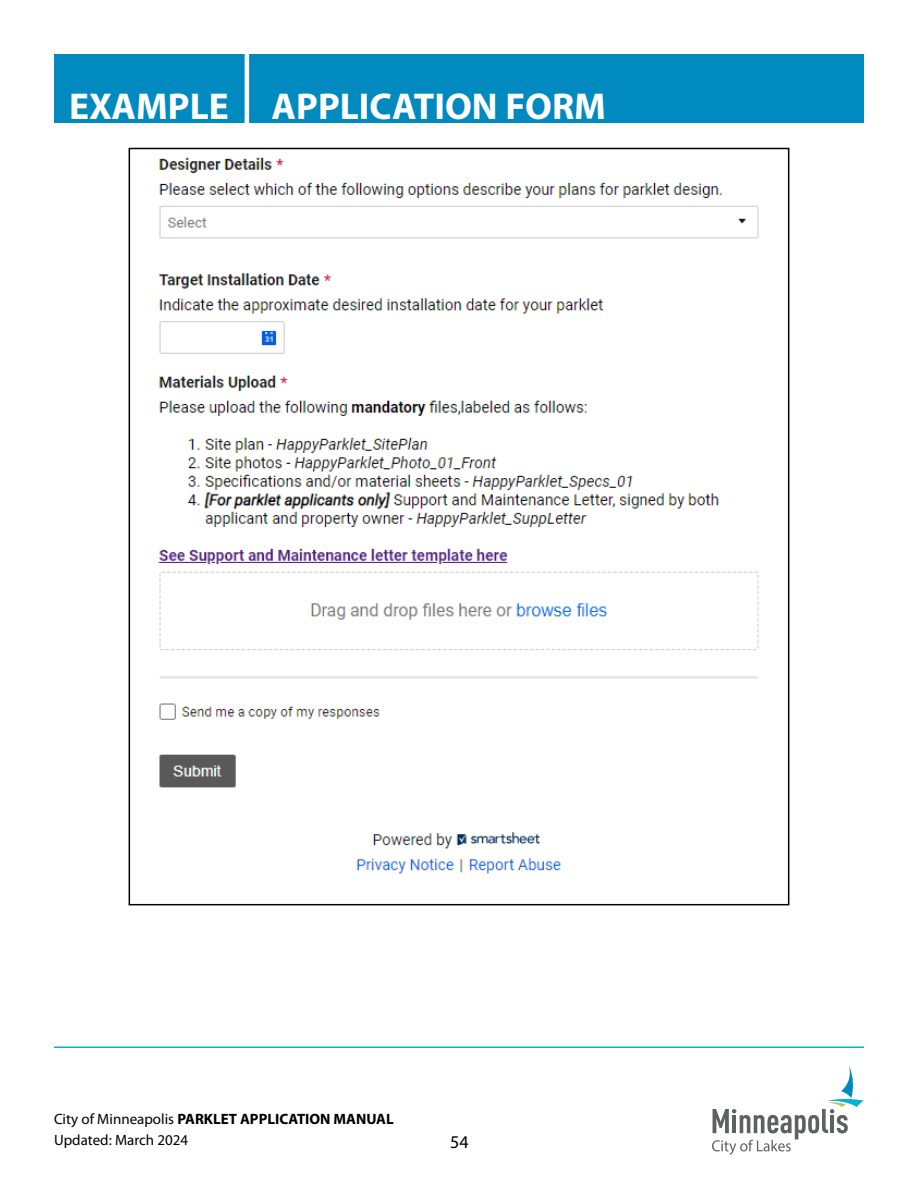
<style>
.page{position:relative;width:918px;height:1188px;background:#fff}
.page>*{position:absolute;margin:0;border:0;box-sizing:border-box;transform-origin:0 0}
.t1{font:700 37.5px "Myriad Pro";color:#fff}
.t2{font:18px "Myriad Pro";color:#000}
.t3{font:15px/21.6px "Myriad Pro";color:#000}
.s1{font-weight:700}
</style>
<div class="page">
<div style="left:54px;top:54px;width:810px;height:68px;background:#008ac0"></div>
<hr style="left:54px;top:1047px;width:810px;height:1px;background:#00b2d5">
<svg style="left:712px;top:1066px;width:152px;height:89px"></svg>
<hr style="left:245px;top:49px;width:4px;height:77px;background:#fff">
<img style="left:158px;top:157px;width:601px;height:717px">
<p class="t1" style="left:69px;top:82px;width:161px">EXAMPLE</p>
<p class="t1" style="left:272px;top:82px;width:336px">APPLICATION FORM</p>
<p class="t3" style="left:54px;top:1108px;width:341px">City of Minneapolis <span class="s1">PARKLET APPLICATION MANUAL<br></span>Updated: March 2024</p>
<p class="t2" style="left:450px;top:1130px;width:20px">54</p>
</div>
